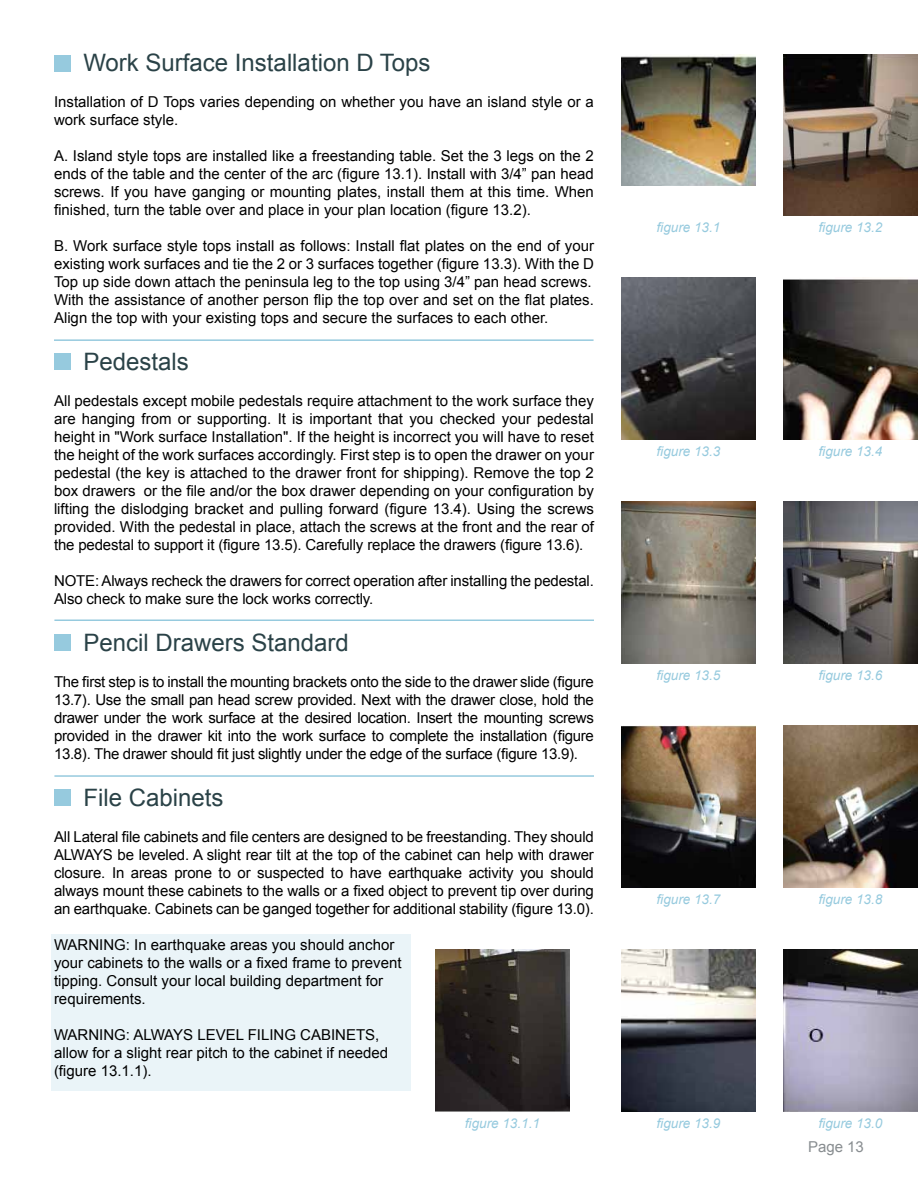
<style>
.page{position:relative;width:918px;height:1188px;background:#fff}
.page>*{position:absolute;margin:0;border:0;box-sizing:border-box;transform-origin:0 0}
.t1{font:24px "Arial";color:#2a4247}
.t2{font:15px/18px "Arial";color:#000}
.t3{font:15px "Arial";color:#888d90}
.t4{font:italic 13.5px "Arial";color:#96cade}
</style>
<div class="page">
<div style="left:51px;top:934px;width:360px;height:78px;background:#eaf4f8"></div>
<div style="left:51px;top:1012px;width:360px;height:79px;background:#eaf4f8"></div>
<img style="left:621px;top:950px;width:135px;height:162px">
<img style="left:621px;top:726px;width:135px;height:162px">
<img style="left:783px;top:502px;width:135px;height:162px">
<img style="left:621px;top:502px;width:135px;height:162px">
<img style="left:621px;top:278px;width:135px;height:162px">
<img style="left:783px;top:54px;width:135px;height:162px">
<div style="left:54px;top:55px;width:16px;height:16px;background:#96cade"></div>
<div style="left:54px;top:353px;width:16px;height:17px;background:#96cade"></div>
<div style="left:54px;top:634px;width:16px;height:17px;background:#96cade"></div>
<div style="left:54px;top:789px;width:16px;height:17px;background:#96cade"></div>
<img style="left:783px;top:950px;width:135px;height:162px">
<img style="left:621px;top:54px;width:135px;height:132px">
<img style="left:783px;top:726px;width:135px;height:162px">
<img style="left:783px;top:279px;width:135px;height:161px">
<img style="left:435px;top:950px;width:135px;height:162px">
<hr style="left:54px;top:339px;width:540px;height:2px;background:#96cade">
<hr style="left:54px;top:620px;width:540px;height:1px;background:#96cade">
<hr style="left:54px;top:775px;width:540px;height:2px;background:#96cade">
<h1 class="t1" style="left:83px;top:47px;width:349px">Work Surface Installation D Tops</h1>
<p class="t2" style="left:54px;top:93px;width:541px">Installation of D Tops varies depending on whether you have an island style or a work surface style.</p>
<p class="t2" style="left:54px;top:147px;width:541px;text-align:justify">A. Island style tops are installed like a freestanding table. Set the 3 legs on the 2 ends of the table and the center of the arc (figure 13.1). Install with 3/4” pan head screws. If you have ganging or mounting plates, install them at this time. When finished, turn the table over and place in your plan location (figure 13.2).</p>
<p class="t2" style="left:54px;top:237px;width:542px">B. Work surface style tops install as follows: Install flat plates on the end of your existing work surfaces and tie the 2 or 3 surfaces together (figure 13.3). With the D Top up side down attach the peninsula leg to the top using 3/4” pan head screws.<br>With the assistance of another person flip the top over and set on the flat plates.<br>Align the top with your existing tops and secure the surfaces to each other.</p>
<h1 class="t1" style="left:83px;top:346px;width:107px">Pedestals</h1>
<p class="t2" style="left:54px;top:392px;width:541px;text-align:justify">All pedestals except mobile pedestals require attachment to the work surface they are hanging from or supporting. It is important that you checked your pedestal height in "Work surface Installation". If the height is incorrect you will have to reset the height of the work surfaces accordingly. First step is to open the drawer on your pedestal (the key is attached to the drawer front for shipping). Remove the top 2 box drawers or the file and/or the box drawer depending on your configuration by lifting the dislodging bracket and pulling forward (figure 13.4). Using the screws provided. With the pedestal in place, attach the screws at the front and the rear of the pedestal to support it (figure 13.5). Carefully replace the drawers (figure 13.6).</p>
<p class="t2" style="left:54px;top:572px;width:541px">NOTE: Always recheck the drawers for correct operation after installing the pedestal.<br>Also check to make sure the lock works correctly.</p>
<h1 class="t1" style="left:83px;top:627px;width:267px">Pencil Drawers Standard</h1>
<p class="t2" style="left:54px;top:673px;width:541px;text-align:justify">The first step is to install the mounting brackets onto the side to the drawer slide (figure 13.7). Use the small pan head screw provided. Next with the drawer close, hold the drawer under the work surface at the desired location. Insert the mounting screws provided in the drawer kit into the work surface to complete the installation (figure 13.8). The drawer should fit just slightly under the edge of the surface (figure 13.9).</p>
<h1 class="t1" style="left:83px;top:782px;width:142px">File Cabinets</h1>
<p class="t2" style="left:54px;top:828px;width:541px;text-align:justify">All Lateral file cabinets and file centers are designed to be freestanding. They should ALWAYS be leveled. A slight rear tilt at the top of the cabinet can help with drawer closure. In areas prone to or suspected to have earthquake activity you should always mount these cabinets to the walls or a fixed object to prevent tip over during an earthquake. Cabinets can be ganged together for additional stability (figure 13.0).</p>
<p class="t2" style="left:54px;top:936px;width:349px">WARNING: In earthquake areas you should anchor your cabinets to the walls or a fixed frame to prevent tipping. Consult your local building department for requirements.</p>
<p class="t2" style="left:54px;top:1026px;width:336px">WARNING: ALWAYS LEVEL FILING CABINETS, allow for a slight rear pitch to the cabinet if needed (figure 13.1.1).</p>
<p class="t4" style="left:465px;top:1114px;width:77px">figure 13.1.1</p>
<p class="t4" style="left:657px;top:219px;width:65px">figure 13.1</p>
<p class="t4" style="left:657px;top:442px;width:65px">figure 13.3</p>
<p class="t4" style="left:819px;top:219px;width:65px">figure 13.2</p>
<p class="t4" style="left:819px;top:442px;width:65px">figure 13.4</p>
<p class="t4" style="left:657px;top:666px;width:65px">figure 13.5</p>
<p class="t4" style="left:819px;top:666px;width:65px">figure 13.6</p>
<p class="t4" style="left:657px;top:890px;width:65px">figure 13.7</p>
<p class="t4" style="left:657px;top:1114px;width:65px">figure 13.9</p>
<p class="t4" style="left:819px;top:890px;width:65px">figure 13.8</p>
<p class="t4" style="left:819px;top:1114px;width:65px">figure 13.0</p>
<p class="t3" style="left:808px;top:1137px;width:57px">Page 13</p>
</div>
